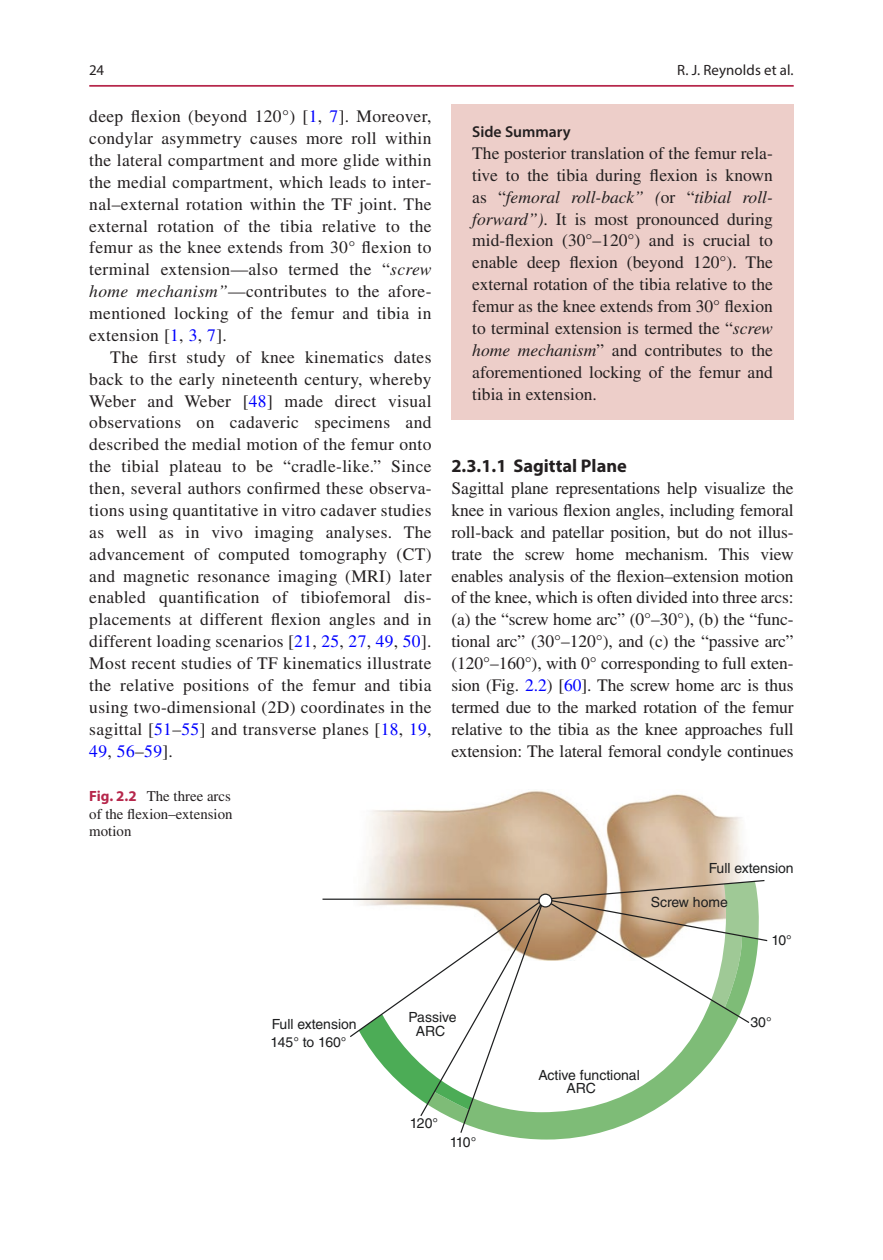
<style>
.page{position:relative;width:883px;height:1260px;background:#fff}
.page>*{position:absolute;margin:0;border:0;box-sizing:border-box;transform-origin:0 0}
.t1{font:700 18.38px "Myriad Pro";color:#231f20}
.t2{font:17.5px/21.9px "Times LT Std";letter-spacing:.005em;color:#231f20;text-align:justify}
.t3{font:600 15.75px "Myriad Pro";color:#231f20}
.t4{font:14.88px/17.5px "Times LT Std";color:#231f20;text-align:justify}
.t5{font:14.88px "Myriad Pro Regular 2";letter-spacing:.01em;color:#231f20}
.t6{font:14.88px "Myriad Pro";color:#231f20}
.t7{font:14px/13.1px "Helvetica 2";color:#1d1e1f}
.s1{color:#00f}
.s2{font-style:italic}
.s3{font-family:"Myriad Pro";font-weight:700;color:#b6274b}
</style>
<div class="page">
<div style="left:451px;top:104px;width:343px;height:316px;background:#edcec9"></div>
<img style="left:368px;top:791px;width:375px;height:88px">
<svg style="left:498px;top:1134px;width:96px;height:6px"></svg>
<svg style="left:322px;top:879px;width:446px;height:255px"></svg>
<svg style="left:539px;top:894px;width:13px;height:13px"></svg>
<div style="left:538px;top:894px;width:14px;height:14px;border:1px solid #1d1e1f;border-radius:50%"></div>
<hr style="left:89px;top:85px;width:705px;height:2px;background:#b6274b">
<p class="t6" style="left:89px;top:61px;width:16px">24</p>
<p class="t2" style="left:89px;top:105px;width:344px">deep flexion (beyond 120°) [<span class="s1">1</span>, <span class="s1">7</span>]. Moreover, condylar asymmetry causes more roll within the lateral compartment and more glide within the medial compartment, which leads to inter&shy;nal–external rotation within the TF joint. The external rotation of the tibia relative to the femur as the knee extends from 30° flexion to terminal extension—also termed the “<span class="s2">screw home mechanism”</span>—contributes to the afore&shy;mentioned locking of the femur and tibia in extension [<span class="s1">1</span>, <span class="s1">3</span>, <span class="s1">7</span>].</p>
<p class="t2" style="left:89px;top:346px;width:344px;text-indent:21px">The first study of knee kinematics dates back to the early nineteenth century, whereby Weber and Weber [<span class="s1">48</span>] made direct visual observations on cadaveric specimens and described the medial motion of the femur onto the tibial plateau to be “cradle-like.” Since then, several authors confirmed these observa&shy;tions using quantitative in vitro cadaver studies as well as in vivo imaging analyses. The advancement of computed tomography (CT) and magnetic resonance imaging (MRI) later enabled quantification of tibiofemoral dis&shy;placements at different flexion angles and in different loading scenarios [<span class="s1">21</span>, <span class="s1">25</span>, <span class="s1">27</span>, <span class="s1">49</span>, <span class="s1">50</span>].<br>Most recent studies of TF kinematics illustrate the relative positions of the femur and tibia using two-dimensional (2D) coordinates in the sagittal [<span class="s1">51</span>–<span class="s1">55</span>] and transverse planes [<span class="s1">18</span>, <span class="s1">19</span>, <span class="s1">49</span>, <span class="s1">56</span>–<span class="s1">59</span>].</p>
<p class="t4" style="left:89px;top:787px;width:145px"><span class="s3">Fig. 2.2</span> The three arcs of the flexion–extension motion</p>
<p class="t5" style="left:677px;top:61px;width:118px">R. J. Reynolds et al.</p>
<p class="t3" style="left:472px;top:122px;width:100px">Side Summary</p>
<p class="t2" style="left:472px;top:142px;width:302px">The posterior translation of the femur rela&shy;tive to the tibia during flexion is known as “<span class="s2">femoral roll-back” (</span>or “<span class="s2">tibial roll&shy;forward”)</span>. It is most pronounced during mid-flexion (30°–120°) and is crucial to enable deep flexion (beyond 120°). The external rotation of the tibia relative to the femur as the knee extends from 30° flexion to terminal extension is termed the “<span class="s2">screw home mechanism</span>” and contributes to the aforementioned locking of the femur and tibia in extension.</p>
<p class="t1" style="left:451px;top:454px;width:177px">2.3.1.1 Sagittal Plane</p>
<p class="t2" style="left:451px;top:477px;width:344px">Sagittal plane representations help visualize the knee in various flexion angles, including femoral roll-back and patellar position, but do not illus&shy;trate the screw home mechanism. This view enables analysis of the flexion–extension motion of the knee, which is often divided into three arcs: (a) the “screw home arc” (0°–30°), (b) the “func&shy;tional arc” (30°–120°), and (c) the “passive arc” (120°–160°), with 0° corresponding to full exten&shy;sion (Fig. <span class="s1">2.2</span>) [<span class="s1">60</span>]. The screw home arc is thus termed due to the marked rotation of the femur relative to the tibia as the knee approaches full extension: The lateral femoral condyle continues</p>
<p class="t7" style="left:709px;top:862px;width:86px">Full extension</p>
<p class="t7" style="left:651px;top:896px;width:79px">Screw home</p>
<p class="t7" style="left:771px;top:934px;width:22px">10°</p>
<p class="t7" style="left:272px;top:1017px;width:86px">Full extension</p>
<p class="t7" style="left:271px;top:1035px;width:77px">145° to 160°</p>
<p class="t7" style="left:409px;top:1011px;width:50px;text-align:center">Passive<br>ARC</p>
<p class="t7" style="left:410px;top:1117px;width:30px">120°</p>
<p class="t7" style="left:450px;top:1136px;width:28px">110°</p>
<p class="t7" style="left:567px;top:1069px;width:75px;text-indent:-28px">Active functional<br>ARC</p>
<p class="t7" style="left:750px;top:1016px;width:23px">30°</p>
</div>
